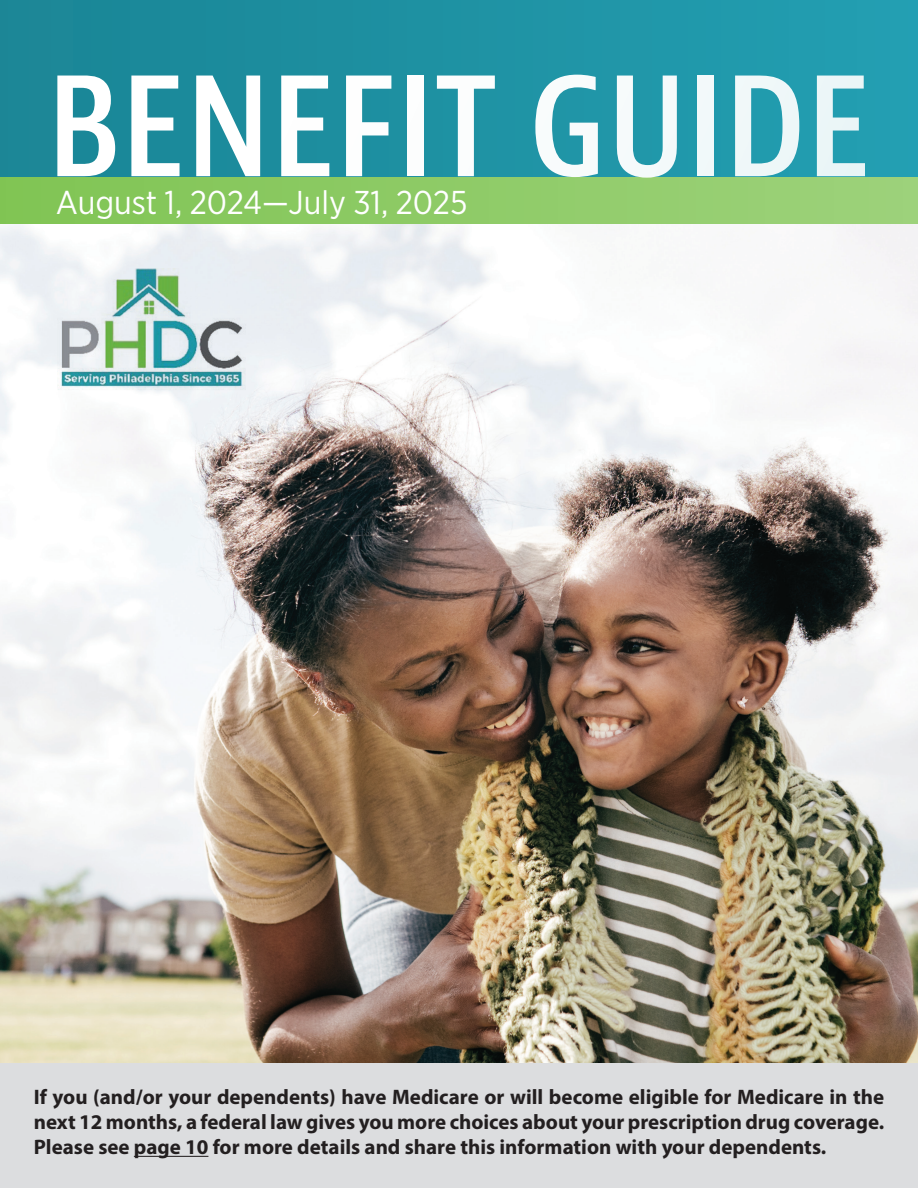
<style>
.page{position:relative;width:918px;height:1188px;background:#fff}
.page>*{position:absolute;margin:0;border:0;box-sizing:border-box;transform-origin:0 0}
.t1{font:600 condensed 146.25px "Bernino Sans";color:#fff}
.t2{font:33px "Gotham Narrow";color:#fff}
.t3{font:700 21px/25.2px "Myriad Pro";color:#231f20;text-align:justify}
</style>
<div class="page">
<svg style="left:0;top:176px;width:918px;height:49px;background:#8eca6b"></svg>
<div style="left:0;top:0;width:918px;height:176px;background:linear-gradient(to right,#1a8595,#239fb2)"></div>
<div style="left:0;top:1054px;width:918px;height:134px;background:#dcdddf"></div>
<hr style="left:134px;top:1156px;width:74px;height:1px;background:#231f20">
<img style="left:0;top:225px;width:918px;height:837px">
<img style="left:47px;top:257px;width:207px;height:139px">
<h1 class="t1" style="left:47px;top:34px;width:826px">BENEFIT GUIDE</h1>
<h2 class="t2" style="left:56px;top:182px;width:413px">August 1, 2024—July 31, 2025</h2>
<p class="t3" style="left:34px;top:1083px;width:852px">If you (and/or your dependents) have Medicare or will become eligible for Medicare in the next 12 months, a federal law gives you more choices about your prescription drug coverage.<br>Please see page 10 for more details and share this information with your dependents.</p>
</div>
